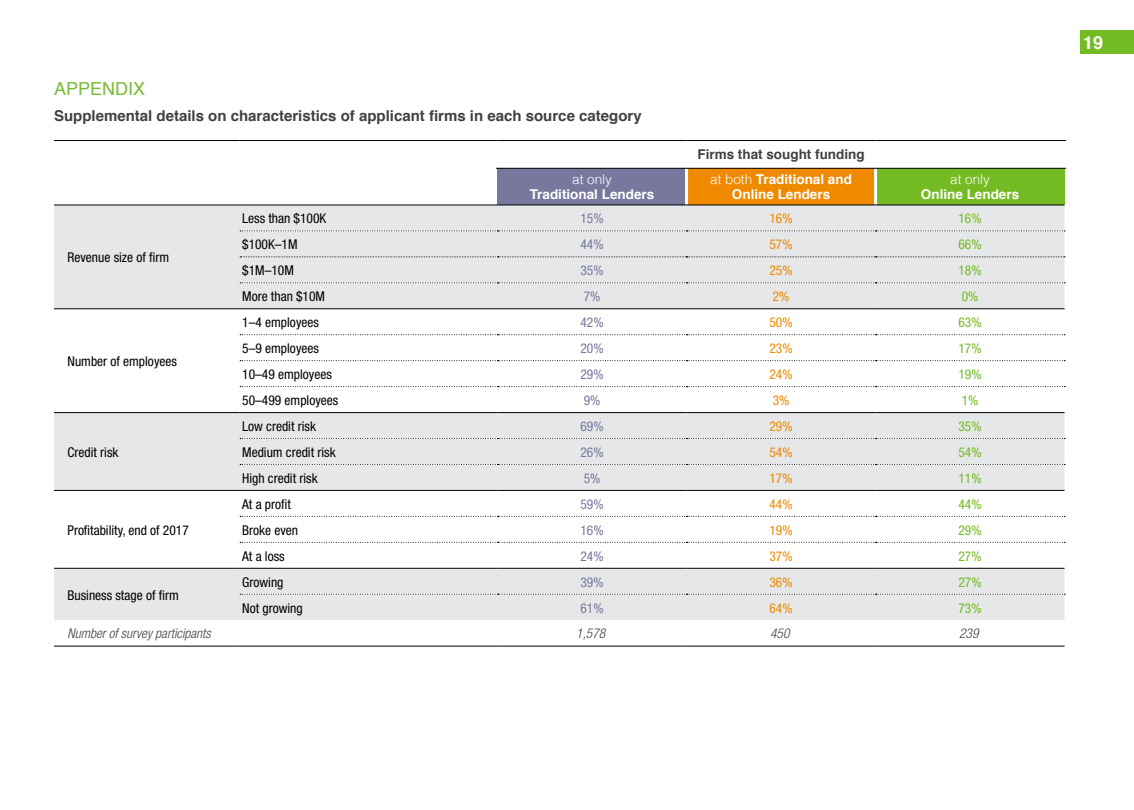
<style>
.page{position:relative;width:1134px;height:810px;background:#fff}
.page>*{position:absolute;margin:0;border:0;box-sizing:border-box;transform-origin:0 0}
.t1{font:18px "Helvetica";color:#78bd34}
.t2{font:700 18px "Helvetica";color:#fff}
.t3{font:700 15px "Helvetica";color:#414042}
.t4{font:condensed 13.5px "Helvetica Neue";color:#000}
.t5{font:700 13.5px/14.5px "Helvetica";color:#fff;text-align:center}
.t6{font:condensed 13.5px "Helvetica Neue";color:#ef8a00}
.t7{font:condensed 13.5px "Helvetica Neue";color:#74bb23}
.t8{font:condensed 13.5px "Helvetica Neue";color:#78789e}
.t9{font:italic 300 condensed 13.5px "Helvetica Neue";color:#414042}
.t10{font:700 13.5px "Helvetica";color:#414042}
.t11{font:300 13.5px "Helvetica";color:#fff}
.s1{font-weight:300}
</style>
<div class="page">
<div style="left:1080px;top:30px;width:54px;height:24px;background:#74bb23"></div>
<div style="left:498px;top:168px;width:189px;height:37px;background:#78789e"></div>
<div style="left:687px;top:168px;width:189px;height:37px;background:#ef8a00"></div>
<div style="left:876px;top:168px;width:189px;height:37px;background:#74bb23"></div>
<div style="left:54px;top:206px;width:1011px;height:102px;background:#e6e7e8"></div>
<svg style="left:54px;top:309px;width:1011px;height:337px"></svg>
<svg style="left:54px;top:413px;width:1011px;height:207px;fill:#e6e7e8"></svg>
<hr style="left:498px;top:308px;width:189px;height:1px;background:#000">
<hr style="left:687px;top:308px;width:189px;height:1px;background:#000">
<hr style="left:876px;top:308px;width:189px;height:1px;background:#000">
<hr style="left:54px;top:308px;width:186px;height:1px;background:#000">
<hr style="left:240px;top:308px;width:258px;height:1px;background:#000">
<svg style="left:240px;top:257px;width:825px;height:1px"></svg>
<hr style="left:54px;top:568px;width:186px;height:1px;background:#000">
<hr style="left:240px;top:568px;width:258px;height:1px;background:#000">
<hr style="left:498px;top:568px;width:189px;height:1px;background:#000">
<hr style="left:687px;top:568px;width:189px;height:1px;background:#000">
<hr style="left:876px;top:568px;width:189px;height:1px;background:#000">
<hr style="left:54px;top:412px;width:186px;height:1px;background:#000">
<hr style="left:54px;top:490px;width:186px;height:1px;background:#000">
<hr style="left:240px;top:412px;width:258px;height:1px;background:#000">
<hr style="left:498px;top:412px;width:189px;height:1px;background:#000">
<hr style="left:687px;top:412px;width:189px;height:1px;background:#000">
<hr style="left:876px;top:412px;width:189px;height:1px;background:#000">
<hr style="left:240px;top:490px;width:258px;height:1px;background:#000">
<hr style="left:498px;top:490px;width:189px;height:1px;background:#000">
<hr style="left:687px;top:490px;width:189px;height:1px;background:#000">
<hr style="left:876px;top:490px;width:189px;height:1px;background:#000">
<svg style="left:240px;top:438px;width:825px;height:1px"></svg>
<svg style="left:240px;top:464px;width:825px;height:1px"></svg>
<svg style="left:240px;top:231px;width:825px;height:1px"></svg>
<svg style="left:240px;top:282px;width:825px;height:1px"></svg>
<svg style="left:240px;top:594px;width:825px;height:1px"></svg>
<svg style="left:240px;top:516px;width:825px;height:1px"></svg>
<svg style="left:240px;top:542px;width:825px;height:1px"></svg>
<svg style="left:240px;top:386px;width:825px;height:1px"></svg>
<svg style="left:240px;top:334px;width:825px;height:1px"></svg>
<svg style="left:240px;top:360px;width:825px;height:1px"></svg>
<hr style="left:685px;top:169px;width:3px;height:36px;background:#fff">
<hr style="left:874px;top:169px;width:3px;height:36px;background:#fff">
<hr style="left:496px;top:168px;width:191px;height:1px;background:#000">
<hr style="left:687px;top:168px;width:189px;height:1px;background:#000">
<hr style="left:876px;top:168px;width:190px;height:1px;background:#000">
<hr style="left:54px;top:140px;width:186px;height:1px;background:#000">
<hr style="left:240px;top:140px;width:258px;height:1px;background:#000">
<hr style="left:498px;top:140px;width:189px;height:1px;background:#000">
<hr style="left:687px;top:140px;width:189px;height:1px;background:#000">
<hr style="left:876px;top:140px;width:190px;height:1px;background:#000">
<hr style="left:54px;top:646px;width:186px;height:1px;background:#000">
<hr style="left:240px;top:646px;width:258px;height:1px;background:#000">
<hr style="left:498px;top:646px;width:189px;height:1px;background:#000">
<hr style="left:687px;top:646px;width:189px;height:1px;background:#000">
<hr style="left:876px;top:646px;width:189px;height:1px;background:#000">
<hr style="left:54px;top:205px;width:186px;height:1px;background:#000">
<hr style="left:240px;top:205px;width:258px;height:1px;background:#000">
<hr style="left:498px;top:205px;width:189px;height:1px;background:#000">
<hr style="left:687px;top:205px;width:189px;height:1px;background:#000">
<hr style="left:876px;top:205px;width:189px;height:1px;background:#000">
<h1 class="t1" style="left:54px;top:74px;width:93px">APPENDIX</h1>
<p class="t3" style="left:54px;top:104px;width:589px">Supplemental details on characteristics of applicant firms in each source category</p>
<p class="t11" style="left:572px;top:168px;width:41px">at only</p>
<p class="t5" style="left:530px;top:187px;width:126px">Traditional Lenders</p>
<p class="t10" style="left:697px;top:144px;width:169px">Firms that sought funding</p>
<p class="t5" style="left:710px;top:173px;width:143px"><span class="s1">at both</span> Traditional and<br>Online Lenders</p>
<p class="t11" style="left:950px;top:168px;width:41px">at only</p>
<p class="t5" style="left:921px;top:187px;width:100px">Online Lenders</p>
<p class="t4" style="left:68px;top:250px;width:103px">Revenue size of firm</p>
<p class="t4" style="left:68px;top:353px;width:111px">Number of employees</p>
<p class="t4" style="left:68px;top:444px;width:52px">Credit risk</p>
<p class="t4" style="left:68px;top:522px;width:123px">Profitability, end of 2017</p>
<p class="t4" style="left:68px;top:587px;width:113px">Business stage of firm</p>
<p class="t4" style="left:242px;top:211px;width:86px">Less than $100K</p>
<p class="t8" style="left:580px;top:211px;width:25px">15%</p>
<p class="t6" style="left:769px;top:211px;width:25px">16%</p>
<p class="t7" style="left:958px;top:211px;width:25px">16%</p>
<p class="t4" style="left:242px;top:237px;width:57px">$100K–1M</p>
<p class="t8" style="left:580px;top:237px;width:25px">44%</p>
<p class="t6" style="left:769px;top:237px;width:25px">57%</p>
<p class="t7" style="left:958px;top:237px;width:25px">66%</p>
<p class="t4" style="left:242px;top:263px;width:53px">$1M–10M</p>
<p class="t8" style="left:580px;top:263px;width:25px">35%</p>
<p class="t6" style="left:769px;top:263px;width:25px">25%</p>
<p class="t7" style="left:958px;top:263px;width:25px">18%</p>
<p class="t4" style="left:242px;top:289px;width:84px">More than $10M</p>
<p class="t8" style="left:584px;top:289px;width:18px">7%</p>
<p class="t6" style="left:773px;top:289px;width:18px">2%</p>
<p class="t7" style="left:962px;top:289px;width:18px">0%</p>
<p class="t4" style="left:242px;top:314px;width:78px">1–4 employees</p>
<p class="t8" style="left:580px;top:314px;width:25px">42%</p>
<p class="t6" style="left:769px;top:314px;width:25px">50%</p>
<p class="t7" style="left:958px;top:314px;width:25px">63%</p>
<p class="t4" style="left:242px;top:340px;width:78px">5–9 employees</p>
<p class="t8" style="left:580px;top:340px;width:25px">20%</p>
<p class="t6" style="left:769px;top:340px;width:25px">23%</p>
<p class="t7" style="left:958px;top:340px;width:25px">17%</p>
<p class="t4" style="left:242px;top:366px;width:91px">10–49 employees</p>
<p class="t8" style="left:580px;top:366px;width:25px">29%</p>
<p class="t6" style="left:769px;top:366px;width:25px">24%</p>
<p class="t7" style="left:958px;top:366px;width:25px">19%</p>
<p class="t4" style="left:242px;top:392px;width:98px">50–499 employees</p>
<p class="t8" style="left:584px;top:392px;width:18px">9%</p>
<p class="t6" style="left:773px;top:392px;width:18px">3%</p>
<p class="t7" style="left:962px;top:392px;width:18px">1%</p>
<p class="t4" style="left:242px;top:418px;width:75px">Low credit risk</p>
<p class="t8" style="left:580px;top:418px;width:25px">69%</p>
<p class="t6" style="left:769px;top:418px;width:25px">29%</p>
<p class="t7" style="left:958px;top:418px;width:25px">35%</p>
<p class="t4" style="left:242px;top:444px;width:95px">Medium credit risk</p>
<p class="t8" style="left:580px;top:444px;width:25px">26%</p>
<p class="t6" style="left:769px;top:444px;width:25px">54%</p>
<p class="t7" style="left:958px;top:444px;width:25px">54%</p>
<p class="t4" style="left:242px;top:470px;width:77px">High credit risk</p>
<p class="t8" style="left:584px;top:470px;width:18px">5%</p>
<p class="t6" style="left:769px;top:470px;width:25px">17%</p>
<p class="t7" style="left:958px;top:470px;width:25px">11%</p>
<p class="t4" style="left:242px;top:496px;width:50px">At a profit</p>
<p class="t8" style="left:580px;top:496px;width:25px">59%</p>
<p class="t6" style="left:769px;top:496px;width:25px">44%</p>
<p class="t7" style="left:958px;top:496px;width:25px">44%</p>
<p class="t4" style="left:242px;top:522px;width:57px">Broke even</p>
<p class="t8" style="left:580px;top:522px;width:25px">16%</p>
<p class="t6" style="left:769px;top:522px;width:25px">19%</p>
<p class="t7" style="left:958px;top:522px;width:25px">29%</p>
<p class="t4" style="left:242px;top:548px;width:44px">At a loss</p>
<p class="t8" style="left:580px;top:548px;width:25px">24%</p>
<p class="t6" style="left:769px;top:548px;width:25px">37%</p>
<p class="t7" style="left:958px;top:548px;width:25px">27%</p>
<p class="t4" style="left:242px;top:574px;width:43px">Growing</p>
<p class="t8" style="left:580px;top:574px;width:25px">39%</p>
<p class="t6" style="left:769px;top:574px;width:25px">36%</p>
<p class="t7" style="left:958px;top:574px;width:25px">27%</p>
<p class="t4" style="left:242px;top:600px;width:62px">Not growing</p>
<p class="t8" style="left:580px;top:600px;width:25px">61%</p>
<p class="t6" style="left:769px;top:600px;width:25px">64%</p>
<p class="t7" style="left:958px;top:600px;width:25px">73%</p>
<p class="t9" style="left:68px;top:626px;width:145px">Number of survey participants</p>
<p class="t9" style="left:576px;top:626px;width:31px">1,578</p>
<p class="t9" style="left:770px;top:626px;width:21px">450</p>
<p class="t9" style="left:959px;top:626px;width:21px">239</p>
<h1 class="t2" style="left:1083px;top:28px;width:22px">19</h1>
</div>
